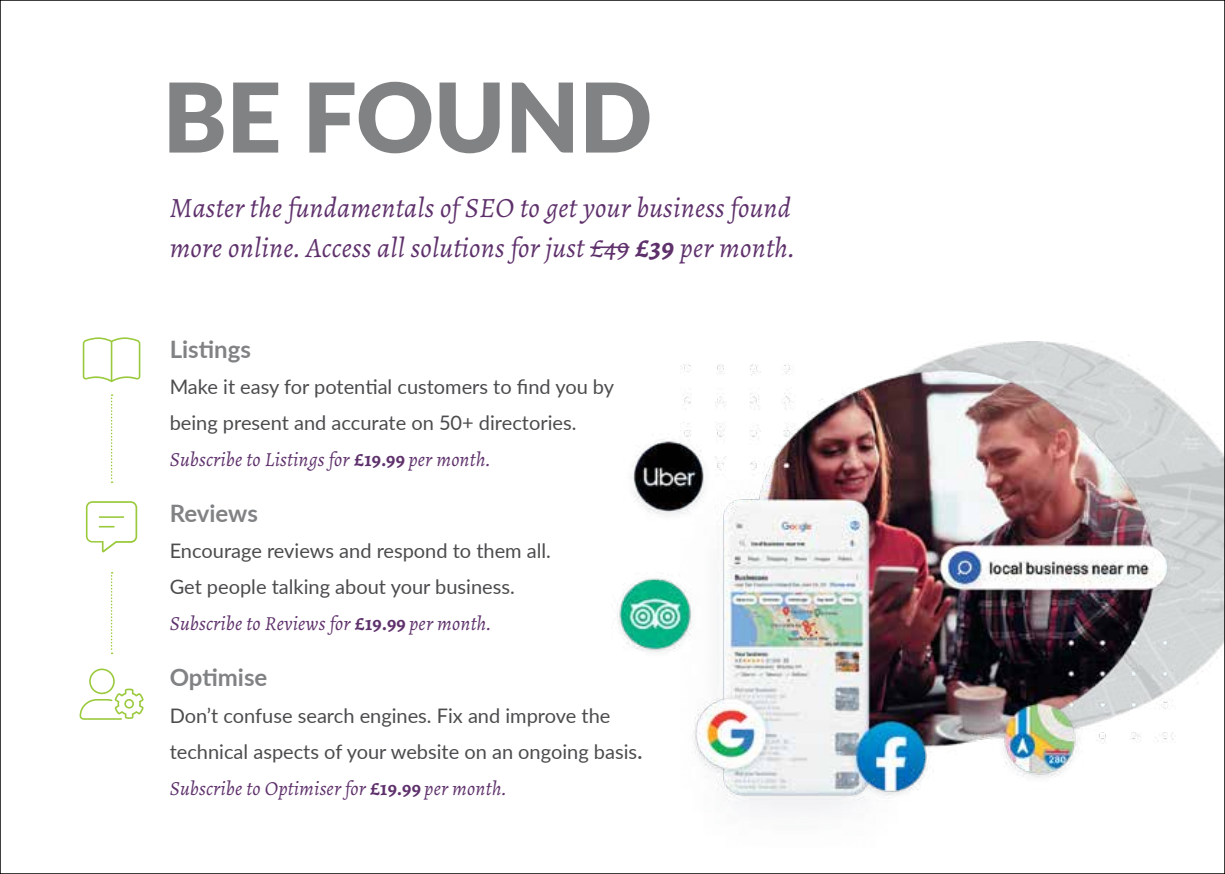
<style>
.page{position:relative;width:1225px;height:874px;background:#fff}
.page>*{position:absolute;margin:0;border:0;box-sizing:border-box;transform-origin:0 0}
.t1{font:900 96px "Lato";letter-spacing:-.005em;color:#808284}
.t2{font:italic 28px/40px "Alegreya";letter-spacing:.01em;color:#5f316c}
.t3{font:700 24px "Lato";color:#808284}
.t4{font:20px/36px "Lato";color:#4c4c4e}
.t5{font:italic 20px "Alegreya";letter-spacing:.01em;color:#5f316c}
.s1{font-weight:700}
.s2{font-weight:700;font-style:normal}
.s3{font-size:24px}
</style>
<div class="page">
<hr style="left:590px;top:246px;width:39px;height:2px;background:#5f316c">
<svg style="left:83px;top:337px;width:57px;height:45px"></svg>
<svg style="left:86px;top:501px;width:51px;height:51px"></svg>
<svg style="left:80px;top:668px;width:64px;height:51px"></svg>
<svg style="left:111px;top:394px;width:2px;height:88px"></svg>
<svg style="left:111px;top:572px;width:2px;height:81px"></svg>
<img style="left:617px;top:341px;width:606px;height:469px">
<h1 class="t1" style="left:163px;top:45px;width:491px">BE FOUND</h1>
<h2 class="t2" style="left:170px;top:187px;width:626px">Master the fundamentals of SEO to get your business found more online. Access all solutions for just £49 <span class="s1">£39</span> per month.</h2>
<p class="t3" style="left:170px;top:331px;width:83px">Listings</p>
<p class="t4" style="left:170px;top:368px;width:446px">Make it easy for potential customers to find you by being present and accurate on 50+ directories.</p>
<p class="t5" style="left:170px;top:447px;width:322px">Subscribe to Listings for <span class="s2">£19.99</span> per month.</p>
<p class="t3" style="left:170px;top:495px;width:90px">Reviews</p>
<p class="t4" style="left:170px;top:532px;width:383px">Encourage reviews and respond to them all.<br>Get people talking about your business.</p>
<p class="t5" style="left:170px;top:611px;width:323px">Subscribe to Reviews for <span class="s2">£19.99</span> per month.</p>
<p class="t3" style="left:170px;top:659px;width:99px">Optimise</p>
<p class="t4" style="left:170px;top:696px;width:474px">Don’t confuse search engines. Fix and improve the technical aspects of your website on an ongoing basis<span class="s3">.</span></p>
<p class="t5" style="left:170px;top:775px;width:338px">Subscribe to Optimiser for <span class="s2">£19.99</span> per month.</p>
</div>
